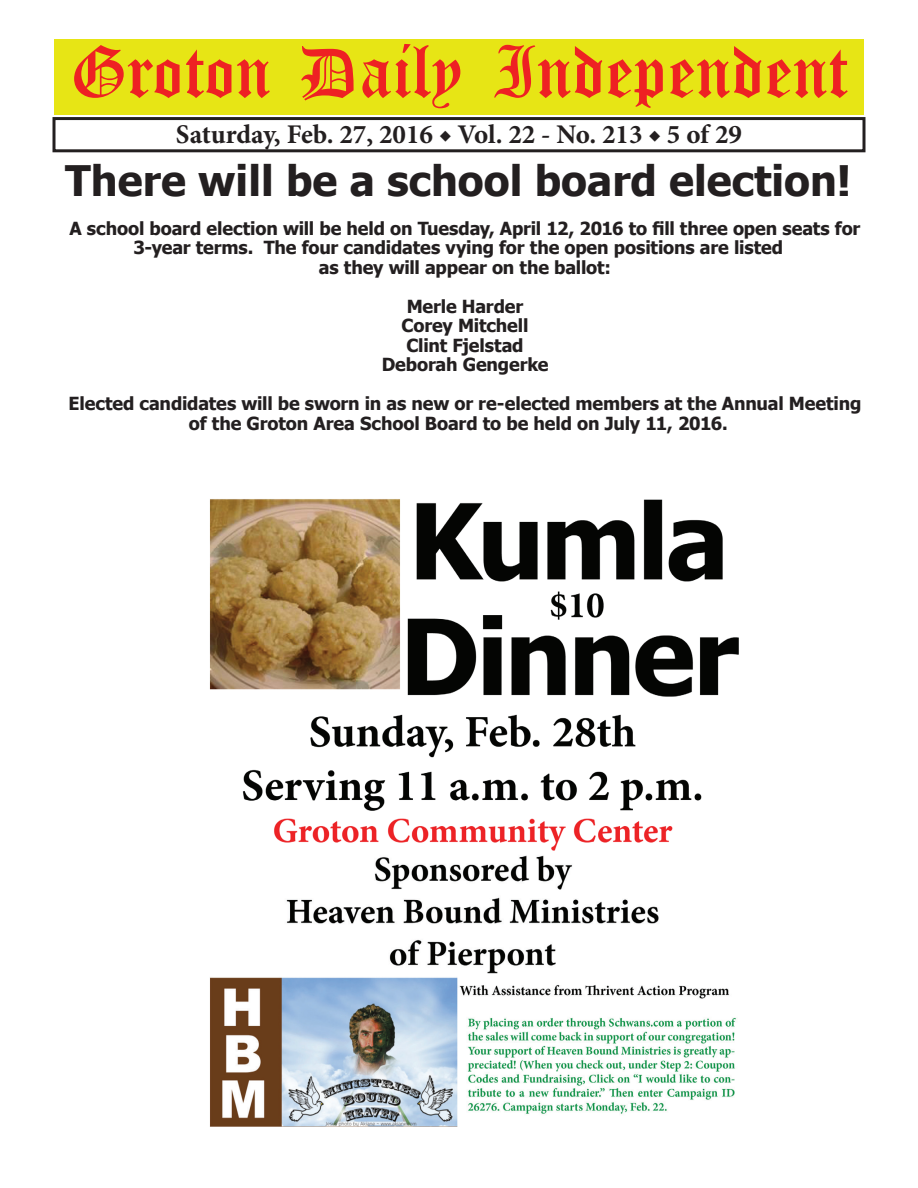
<style>
.page{position:relative;width:918px;height:1188px;background:#fff}
.page>*{position:absolute;margin:0;border:0;box-sizing:border-box;transform-origin:0 0}
.t1{font:54px "Old English Five";color:#ee2123}
.t2{font:700 42px "Tahoma";color:#231f20}
.t3{font:700 27px "Minion Pro";color:#231f20}
.t4{font:700 18px/19.5px "Tahoma";letter-spacing:-.01em;color:#231f20;text-align:center}
</style>
<div class="page">
<div style="left:52px;top:117px;width:814px;height:35px;border:3px solid #231f20"></div>
<div style="left:54px;top:40px;width:810px;height:75px;background:#e7e515"></div>
<img style="left:209px;top:499px;width:530px;height:352px">
<img style="left:210px;top:855px;width:526px;height:272px">
<h1 class="t1" style="left:70px;top:47px;width:779px">Groton Daily Independent</h1>
<h3 class="t3" style="left:176px;top:116px;width:568px">Saturday, Feb. 27, 2016 ◆ Vol. 22 - No. 213 ◆ 5 of 29</h3>
<h2 class="t2" style="left:65px;top:151px;width:788px">There will be a school board election!</h2>
<p class="t4" style="left:70px;top:217px;width:792px">A school board election will be held on Tuesday, April 12, 2016 to fill three open seats for</p>
<p class="t4" style="left:133px;top:237px;width:651px">3-year terms. The four candidates vying for the open positions are listed</p>
<p class="t4" style="left:319px;top:256px;width:294px">as they will appear on the ballot:</p>
<p class="t4" style="left:382px;top:295px;width:168px">Merle Harder<br>Corey Mitchell<br>Clint Fjelstad<br>Deborah Gengerke</p>
<p class="t4" style="left:189px;top:393px;width:674px;text-align:left;text-indent:-120px">Elected candidates will be sworn in as new or re-elected members at the Annual Meeting of the Groton Area School Board to be held on July 11, 2016.</p>
</div>
